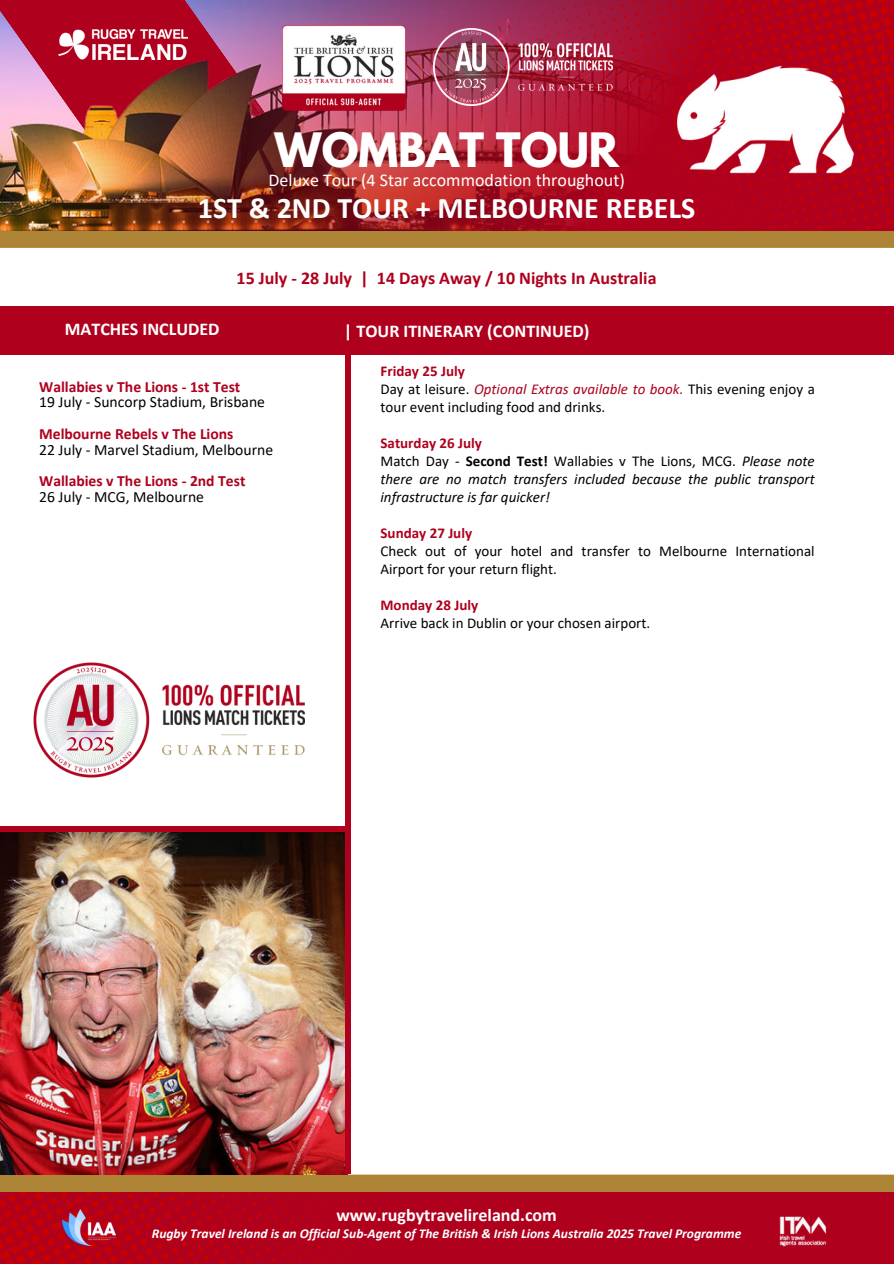
<style>
.page{position:relative;width:894px;height:1264px;background:#fff}
.page>*{position:absolute;margin:0;border:0;box-sizing:border-box;transform-origin:0 0}
.t1{font:700 42px "League Spartan";color:#fff}
.t2{font:700 30px "Calibri";color:#fff}
.t3{font:700 18px "Calibri";color:#fff}
.t4{font:700 18px "Calibri";color:#af001e}
.t5{font:18px "Calibri";color:#fff}
.t6{font:15.6px/15.8px "Calibri";color:#000}
.t7{font:700 15.6px/15.8px "Calibri";color:#af001e}
.t8{font:15px/18px "Calibri";color:#000}
.t9{font:italic 15px/18px "Calibri";color:#000}
.t10{font:italic 700 13.5px "Calibri";color:#fff}
.s1{font-weight:700;color:#af001e}
.s2{font-weight:400;color:#000}
.s3{font-style:italic;color:#af001e}
.s4{font-weight:700;font-style:normal;color:#af001e}
.s5{font-style:normal}
.s6{font-weight:700;font-style:normal}
</style>
<div class="page">
<div style="left:0;top:0;width:893px;height:1263px;background:#af001e"></div>
<img style="left:14px;top:0;width:290px;height:231px">
<svg style="left:0;top:1191px;width:538px;height:72px"></svg>
<svg style="left:304px;top:0;width:589px;height:231px"></svg>
<div style="left:0;top:231px;width:893px;height:960px;background:#fff"></div>
<img style="left:0;top:832px;width:345px;height:342px">
<img style="left:58px;top:29px;width:130px;height:30px">
<div style="left:0;top:306px;width:893px;height:49px;background:#af001e"></div>
<div style="left:345px;top:351px;width:5px;height:823px;background:#af001e"></div>
<div style="left:0;top:826px;width:347px;height:6px;background:#af001e"></div>
<img style="left:63px;top:1209px;width:53px;height:36px">
<img style="left:779px;top:1216px;width:48px;height:31px">
<img style="left:282px;top:25px;width:123px;height:86px">
<img style="left:433px;top:29px;width:179px;height:76px">
<img style="left:674px;top:59px;width:179px;height:124px">
<img style="left:23px;top:651px;width:281px;height:137px">
<h6 class="t1" style="left:274px;top:129px;width:346px">WOMBAT TOUR</h6>
<h6 class="t2" style="left:198px;top:195px;width:499px">1ST &amp; 2ND TOUR + MELBOURNE REBELS</h6>
<h6 class="t5" style="left:268px;top:173px;width:357px">Deluxe Tour (4 Star accommodation throughout)</h6>
<p class="t4" style="left:236px;top:270px;width:421px">15 July - 28 July | 14 Days Away / 10 Nights In Australia</p>
<p class="t3" style="left:65px;top:322px;width:156px">MATCHES INCLUDED</p>
<p class="t3" style="left:344px;top:324px;width:247px">| TOUR ITINERARY (CONTINUED)</p>
<p class="t6" style="left:39px;top:380px;width:227px"><span class="s1">Wallabies v The Lions - 1st Test<br></span>19 July - Suncorp Stadium, Brisbane</p>
<h1 class="t6" style="left:39px;top:427px;width:235px"><span class="s1">Melbourne Rebels v The Lions<br></span>22 July - Marvel Stadium, Melbourne</h1>
<h5 class="t7" style="left:39px;top:474px;width:208px">Wallabies v The Lions - 2nd Test<br><span class="s2">26 July - MCG, Melbourne</span></h5>
<h6 class="t8" style="left:380px;top:363px;width:435px"><span class="s1">Friday 25 July<br></span>Day at leisure. <span class="s3">Op tio nal Extras available to book.</span> This evening enjoy a tour event including food and drinks.</h6>
<h6 class="t9" style="left:380px;top:435px;width:435px"><span class="s4">Saturday 26 July<br></span><span class="s5">Match Day -</span> <span class="s6">Second Test!</span> <span class="s5">Wallabies v The Lions, MCG.</span> Please note there are no match transfers included because the public transport infrastructure is far quicker!</h6>
<h6 class="t8" style="left:380px;top:525px;width:435px"><span class="s1">Sunday 27 July<br></span>Check o ut of your hotel and transfer to Melbourne International<br>Airport for your return flight.</h6>
<h6 class="t8" style="left:380px;top:597px;width:271px"><span class="s1">Monday 28 July<br></span>Arrive back in Dublin or your chosen airport.</h6>
<p class="t3" style="left:336px;top:1207px;width:222px">www.rugbytravelireland.com</p>
<p class="t10" style="left:152px;top:1228px;width:591px">Rugby Travel Ireland is an Official Sub-Agent of The British &amp; Irish Lions Australia 2025 Travel Programme</p>
</div>
